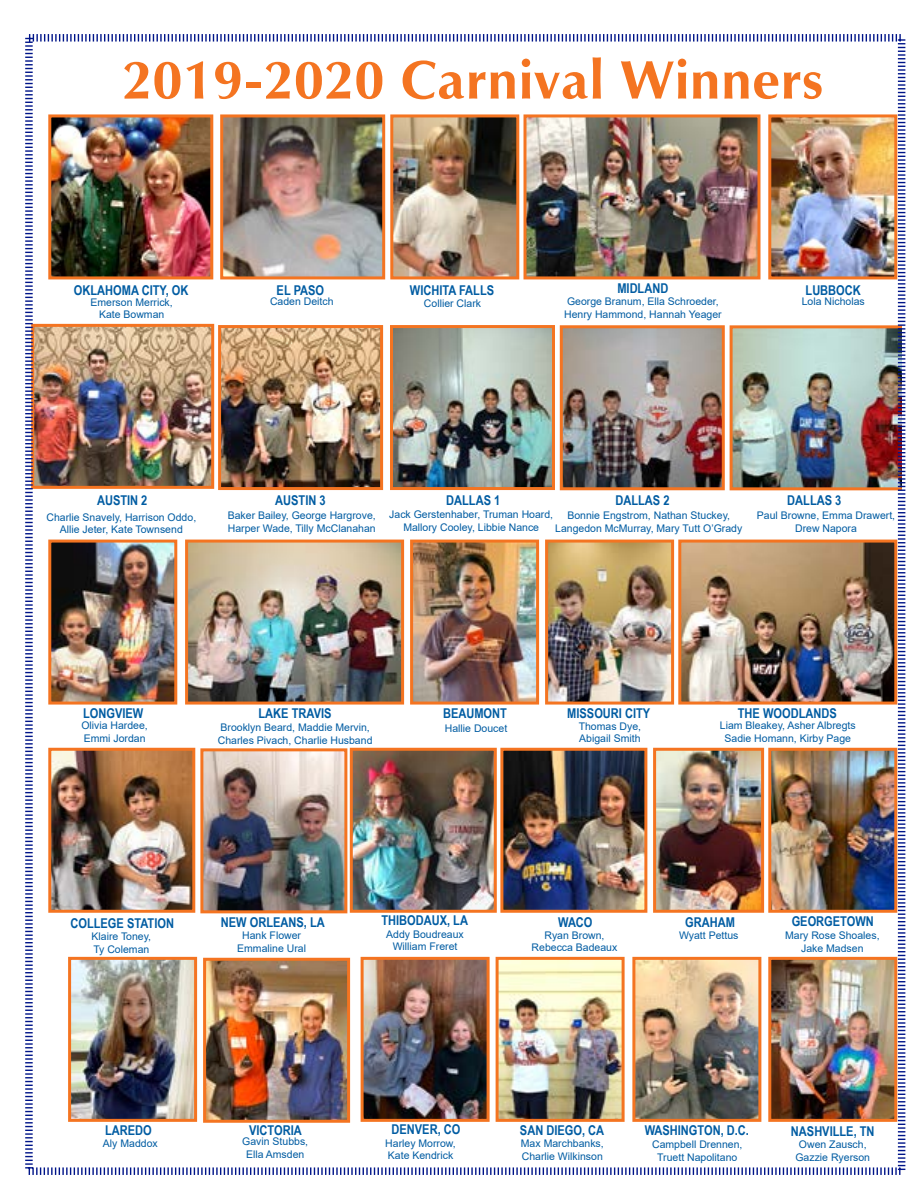
<style>
.page{position:relative;width:918px;height:1188px;background:#fff}
.page>*{position:absolute;margin:0;border:0;box-sizing:border-box;transform-origin:0 0}
.t1{font:54px "Athena TPC Bold";color:#f47421}
.t2{font:700 13.5px "Arial Narrow";color:#005ca2}
.t3{font:10.5px/12.6px "Arial";color:#005ca2;text-align:center}
</style>
<div class="page">
<img style="left:25px;top:34px;width:881px;height:1141px">
<h1 class="t1" style="left:122px;top:48px;width:703px">2019-2020 Carnival Winners</h1>
<p class="t2" style="left:74px;top:280px;width:116px">OKLAHOMA CITY, OK</p>
<p class="t2" style="left:277px;top:280px;width:49px">EL PASO</p>
<p class="t2" style="left:410px;top:280px;width:86px">WICHITA FALLS</p>
<p class="t2" style="left:617px;top:278px;width:53px">MIDLAND</p>
<p class="t2" style="left:806px;top:280px;width:57px">LUBBOCK</p>
<p class="t3" style="left:270px;top:295px;width:65px">Caden Deitch</p>
<p class="t3" style="left:424px;top:297px;width:59px">Collier Clark</p>
<p class="t3" style="left:564px;top:295px;width:159px;text-align:left">George Branum, Ella Schroeder,<br>Henry Hammond, Hannah Yeager</p>
<p class="t3" style="left:91px;top:296px;width:84px">Emerson Merrick,</p>
<p class="t3" style="left:802px;top:295px;width:65px">Lola Nicholas</p>
<p class="t3" style="left:99px;top:308px;width:67px">Kate Bowman</p>
<p class="t2" style="left:97px;top:490px;width:52px">AUSTIN 2</p>
<p class="t2" style="left:275px;top:490px;width:52px">AUSTIN 3</p>
<p class="t2" style="left:446px;top:490px;width:56px">DALLAS 1</p>
<p class="t2" style="left:615px;top:490px;width:56px">DALLAS 2</p>
<p class="t2" style="left:787px;top:490px;width:56px">DALLAS 3</p>
<p class="t3" style="left:46px;top:511px;width:151px">Charlie Snavely, Harrison Oddo,<br>Allie Jeter, Kate Townsend</p>
<p class="t3" style="left:389px;top:508px;width:165px">Jack Gerstenhaber, Truman Hoard,<br>Mallory Cooley, Libbie Nance</p>
<p class="t3" style="left:757px;top:509px;width:140px">Paul Browne, Emma Drawert,<br>Drew Napora</p>
<p class="t3" style="left:228px;top:509px;width:150px;text-align:left">Baker Bailey, George Hargrove,<br>Harper Wade, Tilly McClanahan</p>
<p class="t3" style="left:555px;top:509px;width:189px">Bonnie Engstrom, Nathan Stuckey,<br>Langedon McMurray, Mary Tutt O’Grady</p>
<p class="t2" style="left:83px;top:703px;width:62px">LONGVIEW</p>
<p class="t2" style="left:259px;top:703px;width:74px">LAKE TRAVIS</p>
<p class="t2" style="left:443px;top:703px;width:65px">BEAUMONT</p>
<p class="t2" style="left:567px;top:703px;width:85px">MISSOURI CITY</p>
<p class="t2" style="left:738px;top:703px;width:101px">THE WOODLANDS</p>
<p class="t3" style="left:81px;top:719px;width:68px;text-align:left">Olivia Hardee,<br>Emmi Jordan</p>
<p class="t3" style="left:218px;top:721px;width:156px;text-align:left">Brooklyn Beard, Maddie Mervin,<br>Charles Pivach, Charlie Husband</p>
<p class="t3" style="left:445px;top:722px;width:64px">Hallie Doucet</p>
<p class="t3" style="left:579px;top:719px;width:64px;text-align:left">Thomas Dye,<br>Abigail Smith</p>
<p class="t3" style="left:720px;top:719px;width:137px">Liam Bleakey, Asher Albregts<br>Sadie Homann, Kirby Page</p>
<p class="t2" style="left:70px;top:913px;width:105px">COLLEGE STATION</p>
<p class="t3" style="left:92px;top:930px;width:61px;text-align:left">Klaire Toney,<br>Ty Coleman</p>
<p class="t2" style="left:221px;top:912px;width:105px">NEW ORLEANS, LA</p>
<p class="t2" style="left:381px;top:911px;width:88px">THIBODAUX, LA</p>
<p class="t2" style="left:558px;top:912px;width:36px">WACO</p>
<p class="t2" style="left:685px;top:912px;width:51px">GRAHAM</p>
<p class="t2" style="left:792px;top:911px;width:84px">GEORGETOWN</p>
<p class="t3" style="left:237px;top:929px;width:70px">Hank Flower<br>Emmaline Ural</p>
<p class="t3" style="left:386px;top:928px;width:79px">Addy Boudreaux<br>William Freret</p>
<p class="t3" style="left:532px;top:929px;width:87px">Ryan Brown,<br>Rebecca Badeaux</p>
<p class="t3" style="left:785px;top:929px;width:96px">Mary Rose Shoales,<br>Jake Madsen</p>
<p class="t3" style="left:679px;top:929px;width:61px">Wyatt Pettus</p>
<p class="t2" style="left:249px;top:1120px;width:54px">VICTORIA</p>
<p class="t2" style="left:392px;top:1119px;width:70px">DENVER, CO</p>
<p class="t2" style="left:520px;top:1120px;width:86px">SAN DIEGO, CA</p>
<p class="t2" style="left:645px;top:1120px;width:106px">WASHINGTON, D.C.</p>
<p class="t2" style="left:791px;top:1121px;width:85px">NASHVILLE, TN</p>
<p class="t3" style="left:521px;top:1137px;width:84px;text-align:left">Max Marchbanks,<br>Charlie Wilkinson</p>
<p class="t2" style="left:105px;top:1120px;width:48px">LAREDO</p>
<p class="t3" style="left:242px;top:1135px;width:67px">Gavin Stubbs,<br>Ella Amsden</p>
<p class="t3" style="left:795px;top:1138px;width:76px">Owen Zausch,<br>Gazzie Ryerson</p>
<p class="t3" style="left:385px;top:1137px;width:72px;text-align:left">Harley Morrow,<br>Kate Kendrick</p>
<p class="t3" style="left:103px;top:1137px;width:56px">Aly Maddox</p>
<p class="t3" style="left:652px;top:1138px;width:92px">Campbell Drennen,<br>Truett Napolitano</p>
</div>
